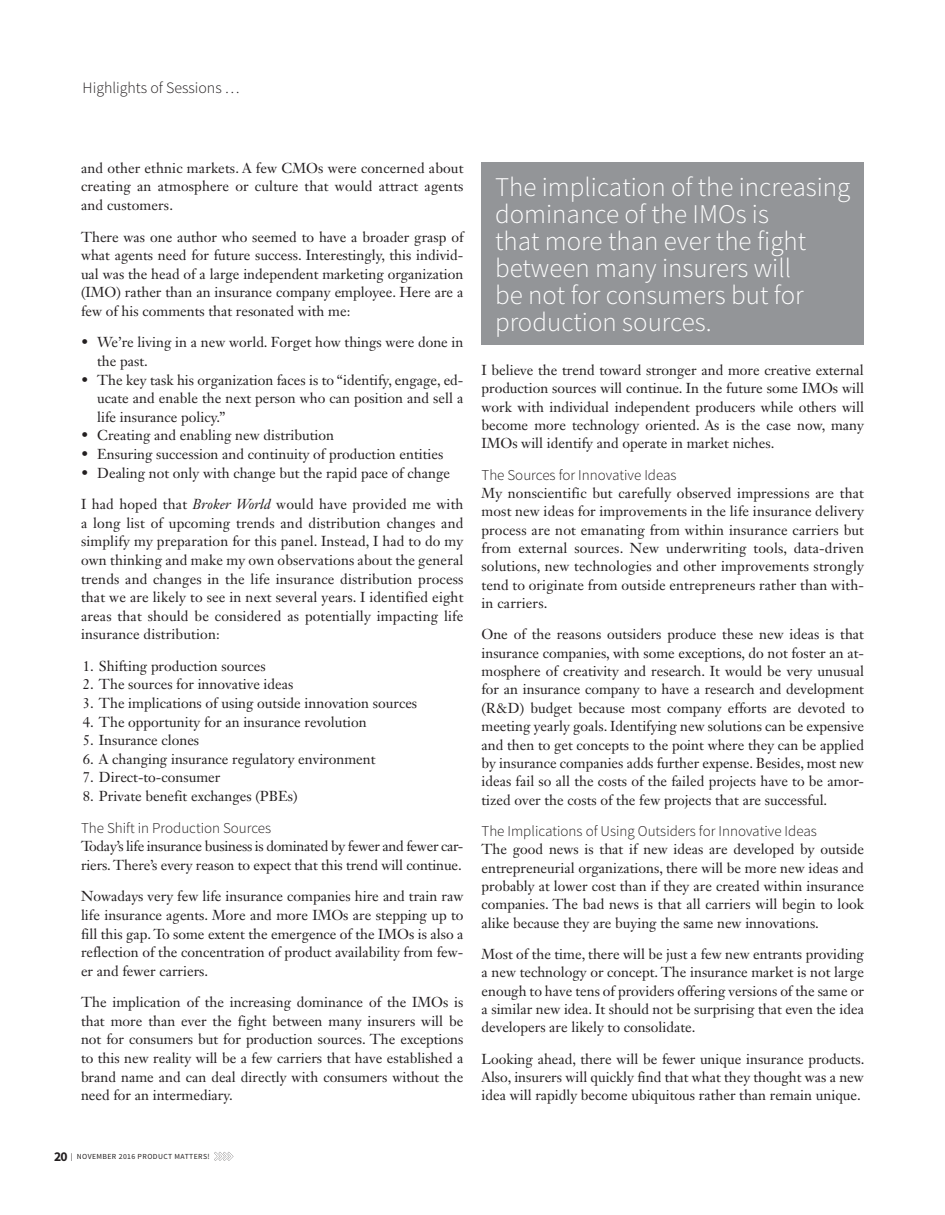
<style>
.page{position:relative;width:945px;height:1215px;background:#fff}
.page>*{position:absolute;margin:0;border:0;box-sizing:border-box;transform-origin:0 0}
.t1{font:300 27px/27px "Source Sans Pro";color:#fff}
.t2{font:300 15.9px "Source Sans Pro";color:#231f20}
.t3{font:300 15px "Source Sans Pro";color:#231f20}
.t4{font:14.25px/18.3px "Janson Text LT Std";color:#231f20;text-align:justify}
.t5{font:14.25px/18.6px "Janson Text LT Std";letter-spacing:-.02em;color:#231f20}
.t6{font:7.8px "Source Sans Pro";letter-spacing:.05em;color:#231f20}
.s1{font-style:italic}
.s2{font-weight:700;font-size:13.5px}
</style>
<div class="page">
<svg style="left:214px;top:1152px;width:19px;height:9px"></svg>
<div style="left:482px;top:162px;width:382px;height:182px;background:#939598"></div>
<p class="t2" style="left:83px;top:78px;width:159px">Highlights of Sessions …</p>
<p class="t4" style="left:81px;top:158px;width:384px">and other ethnic markets. A few CMOs were concerned about creating an atmosphere or culture that would attract agents and customers.</p>
<p class="t4" style="left:81px;top:227px;width:384px">There was one author who seemed to have a broader grasp of what agents need for future success. Interestingly, this individ&shy;ual was the head of a large independent marketing organization (IMO) rather than an insurance company employee. Here are a few of his comments that resonated with me:</p>
<p class="t4" style="left:97px;top:333px;width:368px;text-indent:-16px">• We’re living in a new world. Forget how things were done in the past.</p>
<p class="t4" style="left:97px;top:370px;width:368px;text-indent:-16px">• The key task his organization faces is to “identify, engage, ed&shy;ucate and enable the next person who can position and sell a life insurance policy.”</p>
<p class="t4" style="left:81px;top:426px;width:255px">• Creating and enabling new distribution</p>
<p class="t4" style="left:81px;top:445px;width:364px">• Ensuring succession and continuity of production entities</p>
<p class="t4" style="left:81px;top:463px;width:371px">• Dealing not only with change but the rapid pace of change</p>
<p class="t4" style="left:81px;top:495px;width:384px">I had hoped that <span class="s1">Broker World</span> would have provided me with a long list of upcoming trends and distribution changes and simplify my preparation for this panel. Instead, I had to do my own thinking and make my own observations about the general trends and changes in the life insurance distribution process that we are likely to see in next several years. I identified eight areas that should be considered as potentially impacting life insurance distribution:</p>
<p class="t4" style="left:83px;top:657px;width:184px">1. Shifting production sources</p>
<p class="t4" style="left:83px;top:675px;width:212px">2. The sources for innovative ideas</p>
<p class="t4" style="left:83px;top:694px;width:336px">3. The implications of using outside innovation sources</p>
<p class="t4" style="left:83px;top:712px;width:286px">4. The opportunity for an insurance revolution</p>
<p class="t4" style="left:83px;top:731px;width:118px">5. Insurance clones</p>
<p class="t4" style="left:83px;top:750px;width:294px">6. A changing insurance regulatory environment</p>
<p class="t4" style="left:83px;top:768px;width:139px">7. Direct-to-consumer</p>
<p class="t4" style="left:83px;top:787px;width:216px">8. Private benefit exchanges (PBEs)</p>
<p class="t3" style="left:81px;top:819px;width:192px">The Shift in Production Sources</p>
<p class="t5" style="left:81px;top:837px;width:384px">Today’s life insurance business is dominated by fewer and fewer car&shy;riers. There’s every reason to expect that this trend will continue.</p>
<p class="t4" style="left:81px;top:887px;width:384px">Nowadays very few life insurance companies hire and train raw life insurance agents. More and more IMOs are stepping up to fill this gap. To some extent the emergence of the IMOs is also a reflection of the concentration of product availability from few&shy;er and fewer carriers.</p>
<p class="t4" style="left:81px;top:993px;width:384px">The implication of the increasing dominance of the IMOs is that more than ever the fight between many insurers will be not for consumers but for production sources. The exceptions to this new reality will be a few carriers that have established a brand name and can deal directly with consumers without the need for an intermediary.</p>
<h1 class="t1" style="left:495px;top:173px;width:357px">The implication of the increasing dominance of the IMOs is<br>that more than ever the fight between many insurers will<br>be not for consumers but for production sources.</h1>
<p class="t4" style="left:481px;top:361px;width:384px">I believe the trend toward stronger and more creative external production sources will continue. In the future some IMOs will work with individual independent producers while others will become more technology oriented. As is the case now, many IMOs will identify and operate in market niches.</p>
<p class="t3" style="left:482px;top:466px;width:197px">The Sources for Innovative Ideas</p>
<p class="t4" style="left:482px;top:484px;width:384px">My nonscientific but carefully observed impressions are that most new ideas for improvements in the life insurance delivery process are not emanating from within insurance carriers but from external sources. New underwriting tools, data-driven solutions, new technologies and other improvements strongly tend to originate from outside entrepreneurs rather than with&shy;in carriers.</p>
<p class="t4" style="left:482px;top:625px;width:384px">One of the reasons outsiders produce these new ideas is that insurance companies, with some exceptions, do not foster an at&shy;mosphere of creativity and research. It would be very unusual for an insurance company to have a research and development (R&amp;D) budget because most company efforts are devoted to meeting yearly goals. Identifying new solutions can be expensive and then to get concepts to the point where they can be applied by insurance companies adds further expense. Besides, most new ideas fail so all the costs of the failed projects have to be amor&shy;tized over the costs of the few projects that are successful.</p>
<p class="t3" style="left:482px;top:822px;width:337px">The Implications of Using Outsiders for Innovative Ideas</p>
<p class="t4" style="left:482px;top:840px;width:384px">The good news is that if new ideas are developed by outside entrepreneurial organizations, there will be more new ideas and probably at lower cost than if they are created within insurance companies. The bad news is that all carriers will begin to look alike because they are buying the same new innovations.</p>
<p class="t4" style="left:482px;top:945px;width:384px">Most of the time, there will be just a few new entrants providing a new technology or concept. The insurance market is not large enough to have tens of providers offering versions of the same or a similar new idea. It should not be surprising that even the idea developers are likely to consolidate.</p>
<p class="t4" style="left:482px;top:1049px;width:385px">Looking ahead, there will be fewer unique insurance products.<br>Also, insurers will quickly find that what they thought was a new idea will rapidly become ubiquitous rather than remain unique.</p>
<p class="t6" style="left:54px;top:1152px;width:157px"><span class="s2">20</span> | NOVEMBER 2016 PRODUCT MATTERS!</p>
</div>
